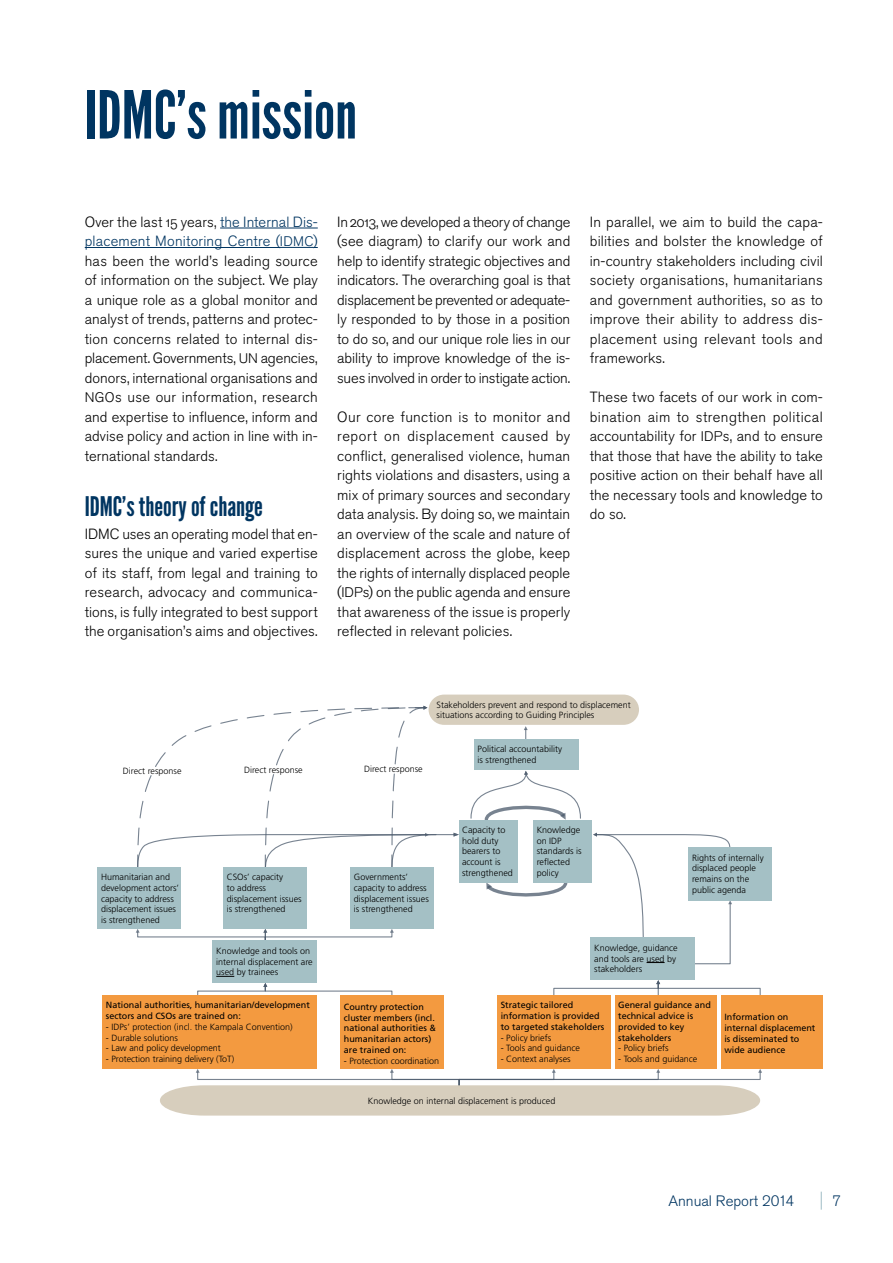
<style>
.page{position:relative;width:893px;height:1263px;background:#fff}
.page>*{position:absolute;margin:0;border:0;box-sizing:border-box;transform-origin:0 0}
.t1{font:66px "League Gothic";color:#003561}
.t2{font:27px "League Gothic";color:#003561}
.t3{font:300 15px "Akzidenz Grotesk Pro";color:#003561}
.t4{font:300 14.7px/19.5px "Akzidenz Grotesk Pro";letter-spacing:.005em;color:#000;text-align:justify}
.t5{font:300 9px/10.8px "Frutiger LT Std";color:#000}
.t6{font:9px/10.8px "Frutiger LT Std";color:#000}
.s1{color:#003561}
.s2{font-size:13.8px;color:#003561}
.s3{font-size:13.8px}
</style>
<div class="page">
<svg style="left:821px;top:1192px;width:1px;height:18px"></svg>
<hr style="left:220px;top:228px;width:98px;height:1px;background:#003561">
<hr style="left:85px;top:247px;width:195px;height:1px;background:#003561">
<hr style="left:280px;top:247px;width:33px;height:1px;background:#003561">
<svg style="left:197px;top:983px;width:195px;height:12px"></svg>
<svg style="left:553px;top:980px;width:208px;height:24px"></svg>
<div style="left:98px;top:867px;width:83px;height:62px;background:#a4c0c5"></div>
<div style="left:102px;top:995px;width:215px;height:73px;background:#f39a40"></div>
<div style="left:340px;top:995px;width:103px;height:73px;background:#f39a40"></div>
<div style="left:497px;top:995px;width:113px;height:73px;background:#f39a40"></div>
<div style="left:615px;top:995px;width:101px;height:73px;background:#f39a40"></div>
<div style="left:721px;top:995px;width:101px;height:73px;background:#f39a40"></div>
<div style="left:689px;top:847px;width:83px;height:54px;background:#a4c0c5"></div>
<div style="left:213px;top:941px;width:104px;height:42px;background:#a4c0c5"></div>
<svg style="left:216px;top:976px;width:18px;height:1px"></svg>
<svg style="left:160px;top:1069px;width:602px;height:46px"></svg>
<div style="left:591px;top:938px;width:104px;height:42px;background:#a4c0c5"></div>
<svg style="left:136px;top:695px;width:596px;height:269px"></svg>
<h1 class="t1" style="left:85px;top:76px;width:274px">IDMC’s mission</h1>
<p class="t4" style="left:85px;top:212px;width:235px">Over the last 15 years, <span class="s1">the Internal Dis&shy;placement Monitoring Centre (</span><span class="s2">IDMC</span><span class="s1">) </span>has been the world’s leading source of information on the subject. We play a unique role as a global monitor and analyst of trends, patterns and protec&shy;tion concerns related to internal dis&shy;placement. Governments, <span class="s3">UN</span> agencies, donors, international organisations and <span class="s3">NGO</span>s use our information, research and expertise to influence, inform and advise policy and action in line with in&shy;ternational standards.</p>
<h2 class="t2" style="left:85px;top:490px;width:180px">IDMC’s theory of change</h2>
<p class="t4" style="left:85px;top:524px;width:234px">IDMC uses an operating model that en&shy;sures the unique and varied expertise of its staff, from legal and training to research, advocacy and communica&shy;tions, is fully integrated to best support the organisation’s aims and objectives.</p>
<p class="t4" style="left:337px;top:212px;width:235px">In 2013, we developed a theory of change (see diagram) to clarify our work and help to identify strategic objectives and indicators. The overarching goal is that displacement be prevented or adequate&shy;ly responded to by those in a position to do so, and our unique role lies in our ability to improve knowledge of the is&shy;sues involved in order to instigate action.</p>
<p class="t4" style="left:337px;top:407px;width:235px">Our core function is to monitor and report on displacement caused by conflict, generalised violence, human rights violations and disasters, using a mix of primary sources and secondary data analysis. By doing so, we maintain an overview of the scale and nature of displacement across the globe, keep the rights of internally displaced people (<span class="s3">IDP</span>s) on the public agenda and ensure that awareness of the issue is properly reflected in relevant policies.</p>
<p class="t4" style="left:590px;top:212px;width:235px">In parallel, we aim to build the capa&shy;bilities and bolster the knowledge of in-country stakeholders including civil society organisations, humanitarians and government authorities, so as to improve their ability to address dis&shy;placement using relevant tools and frameworks.</p>
<p class="t4" style="left:590px;top:387px;width:235px">These two facets of our work in com&shy;bination aim to strengthen political accountability for <span class="s3">IDP</span>s, and to ensure that those that have the ability to take positive action on their behalf have all the necessary tools and knowledge to do so.</p>
<p class="t5" style="left:123px;top:766px;width:60px">Direct response</p>
<p class="t5" style="left:244px;top:764px;width:60px">Direct response</p>
<p class="t5" style="left:364px;top:764px;width:60px">Direct response</p>
<p class="t5" style="left:437px;top:699px;width:196px">Stakeholders prevent and respond to displacement situations according to Guiding Principles</p>
<p class="t5" style="left:478px;top:744px;width:86px">Political accountability is strengthened</p>
<p class="t5" style="left:101px;top:871px;width:80px">Humanitarian and development actors’ capacity to address displacement issues is strengthened</p>
<p class="t5" style="left:227px;top:871px;width:77px">CSOs’ capacity<br>to address displacement issues is strengthened</p>
<p class="t5" style="left:354px;top:871px;width:77px">Governments’ capacity to address displacement issues is strengthened</p>
<p class="t5" style="left:216px;top:945px;width:98px">Knowledge and tools on internal displacement are used by trainees</p>
<p class="t5" style="left:462px;top:824px;width:52px">Capacity to hold duty bearers to account is strengthened</p>
<p class="t5" style="left:537px;top:824px;width:46px">Knowledge on IDP standards is reflected policy</p>
<p class="t5" style="left:692px;top:852px;width:73px">Rights of internally displaced people remains on the public agenda</p>
<p class="t5" style="left:594px;top:942px;width:85px">Knowledge, guidance and tools are used by stakeholders</p>
<p class="t6" style="left:106px;top:1000px;width:206px">National authorities, humanitarian/development sectors and CSOs are trained on:</p>
<p class="t5" style="left:106px;top:1021px;width:188px">- IDPs’ protection (incl. the Kampala Convention)</p>
<p class="t5" style="left:106px;top:1032px;width:74px">- Durable solutions</p>
<p class="t5" style="left:106px;top:1043px;width:117px">- Law and policy development</p>
<p class="t5" style="left:106px;top:1054px;width:130px">- Protection training delivery (ToT)</p>
<p class="t6" style="left:344px;top:1001px;width:94px">Country protection cluster members (incl. national authorities &amp; humanitarian actors) are trained on:</p>
<p class="t5" style="left:344px;top:1055px;width:97px">- Protection coordination</p>
<p class="t6" style="left:501px;top:1000px;width:105px">Strategic tailored information is provided to targeted stakeholders</p>
<p class="t5" style="left:501px;top:1032px;width:52px">- Policy briefs</p>
<p class="t5" style="left:501px;top:1043px;width:81px">- Tools and guidance</p>
<p class="t5" style="left:501px;top:1054px;width:72px">- Context analyses</p>
<p class="t5" style="left:368px;top:1096px;width:189px">Knowledge on internal displacement is produced</p>
<p class="t6" style="left:618px;top:1000px;width:94px">General guidance and technical advice is provided to key stakeholders</p>
<p class="t5" style="left:618px;top:1043px;width:52px">- Policy briefs</p>
<p class="t5" style="left:618px;top:1054px;width:81px">- Tools and guidance</p>
<p class="t6" style="left:724px;top:1012px;width:93px">Information on internal displacement is disseminated to wide audience</p>
<p class="t3" style="left:668px;top:1191px;width:127px">Annual Report 2014</p>
<p class="t3" style="left:832px;top:1191px;width:10px">7</p>
</div>
